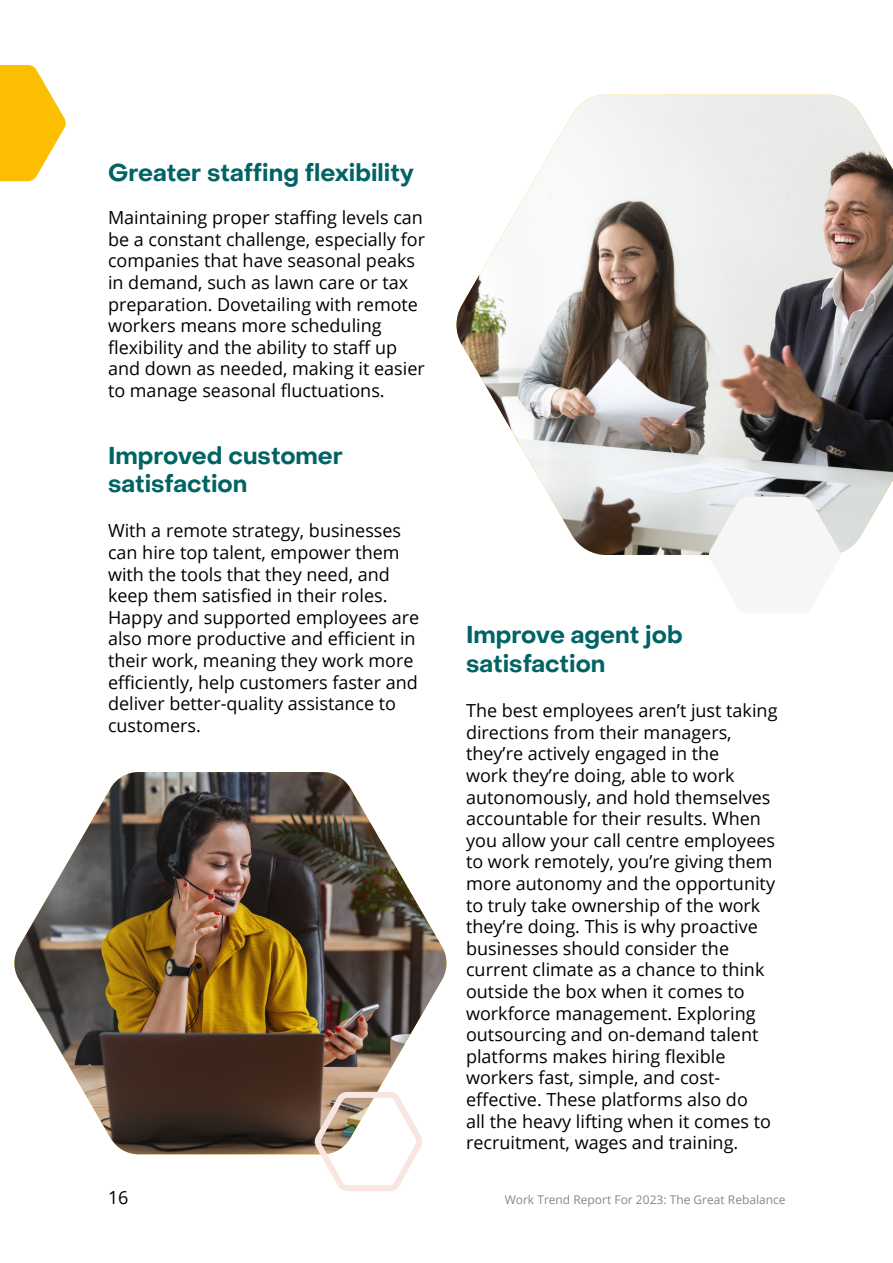
<style>
.page{position:relative;width:893px;height:1263px;background:#fff}
.page>*{position:absolute;margin:0;border:0;box-sizing:border-box;transform-origin:0 0}
.t1{font:24px/28.8px "Object Sans Variable";color:#006364}
.t2{font:700 24px "Object Sans";color:#006364}
.t3{font:18px/21.6px "Open Sans";color:#000}
.t4{font:12px "Open Sans";color:#878787}
</style>
<div class="page">
<svg style="left:0;top:65px;width:66px;height:116px"></svg>
<img style="left:456px;top:95px;width:437px;height:460px">
<img style="left:14px;top:772px;width:433px;height:382px">
<svg style="left:309px;top:1088px;width:119px;height:103px"></svg>
<svg style="left:708px;top:497px;width:133px;height:58px"></svg>
<h1 class="t2" style="left:108px;top:158px;width:307px">Greater staffing flexibility</h1>
<p class="t3" style="left:108px;top:206px;width:319px">Maintaining proper staffing levels can be a constant challenge, especially for companies that have seasonal peaks in demand, such as lawn care or tax preparation. Dovetailing with remote workers means more scheduling flexibility and the ability to staff up and down as needed, making it easier to manage seasonal fluctuations.</p>
<h1 class="t1" style="left:108px;top:441px;width:237px">Improved customer satisfaction</h1>
<p class="t3" style="left:108px;top:519px;width:313px">With a remote strategy, businesses can hire top talent, empower them with the tools that they need, and keep them satisfied in their roles.<br>Happy and supported employees are also more productive and efficient in their work, meaning they work more efficiently, help customers faster and deliver better-quality assistance to customers.</p>
<h1 class="t1" style="left:466px;top:621px;width:218px">Improve agent job satisfaction</h1>
<p class="t3" style="left:466px;top:699px;width:313px">The best employees aren’t just taking directions from their managers, they’re actively engaged in the<br>work they’re doing, able to work autonomously, and hold themselves accountable for their results. When you allow your call centre employees to work remotely, you’re giving them more autonomy and the opportunity to truly take ownership of the work they’re doing. This is why proactive businesses should consider the current climate as a chance to think outside the box when it comes to workforce management. Exploring outsourcing and on-demand talent platforms makes hiring flexible workers fast, simple, and cost&shy;effective. These platforms also do<br>all the heavy lifting when it comes to recruitment, wages and training.</p>
<p class="t3" style="left:108px;top:1186px;width:22px">16</p>
<p class="t4" style="left:505px;top:1191px;width:282px">Work Trend Report For 2023: The Great Rebalance</p>
</div>
